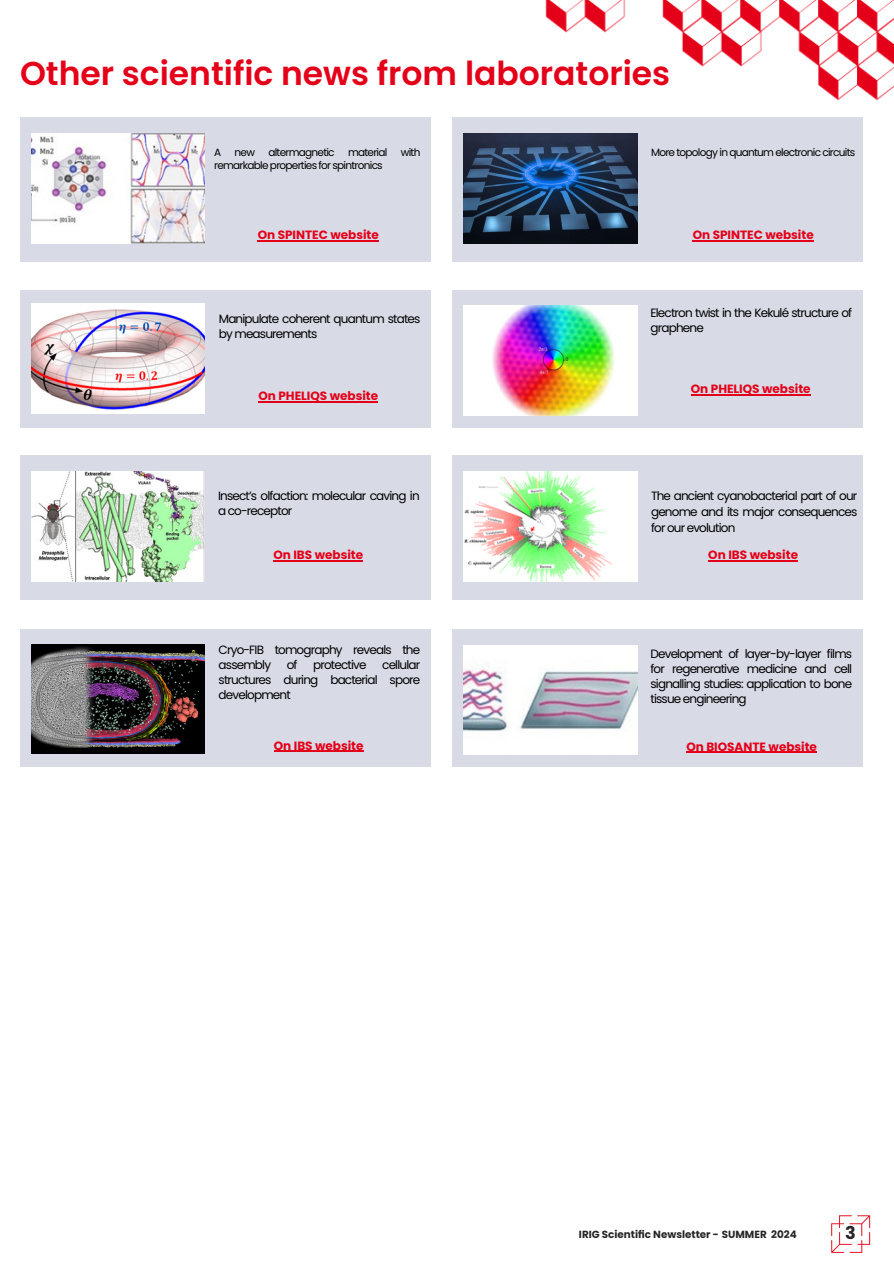
<style>
.page{position:relative;width:894px;height:1264px;background:#fff}
.page>*{position:absolute;margin:0;border:0;box-sizing:border-box;transform-origin:0 0}
.t1{font:600 33px "Poppins";color:#e50019}
.t2{font:700 17.55px "Poppins";color:#262626}
.t3{font:12px/15px "Poppins";letter-spacing:-.07em;color:#000}
.t4{font:700 12px "Poppins";color:#e50019}
.t5{font:10.5px "Poppins";letter-spacing:-.07em;color:#000}
.t6{font:700 10.35px "Poppins";color:#262626}
</style>
<div class="page">
<img style="left:545px;top:0;width:348px;height:101px">
<img style="left:831px;top:1215px;width:40px;height:38px">
<div style="left:20px;top:290px;width:410px;height:137px;background:#d8dbe6"></div>
<div style="left:20px;top:629px;width:410px;height:138px;background:#d8dbe6"></div>
<img style="left:31px;top:303px;width:173px;height:110px">
<img style="left:31px;top:644px;width:173px;height:109px">
<div style="left:20px;top:117px;width:410px;height:145px;background:#d8dbe6"></div>
<div style="left:452px;top:117px;width:410px;height:145px;background:#d8dbe6"></div>
<img style="left:31px;top:133px;width:173px;height:110px">
<img style="left:464px;top:133px;width:173px;height:110px">
<hr style="left:258px;top:240px;width:121px;height:1px;background:#e50019">
<hr style="left:692px;top:240px;width:121px;height:1px;background:#e50019">
<div style="left:20px;top:455px;width:410px;height:145px;background:#d8dbe6"></div>
<div style="left:452px;top:455px;width:410px;height:145px;background:#d8dbe6"></div>
<img style="left:31px;top:471px;width:173px;height:110px">
<img style="left:464px;top:471px;width:173px;height:110px">
<hr style="left:273px;top:560px;width:90px;height:1px;background:#e50019">
<hr style="left:708px;top:560px;width:89px;height:1px;background:#e50019">
<div style="left:452px;top:290px;width:410px;height:137px;background:#d8dbe6"></div>
<img style="left:464px;top:306px;width:173px;height:109px">
<div style="left:452px;top:629px;width:410px;height:138px;background:#d8dbe6"></div>
<img style="left:464px;top:645px;width:173px;height:110px">
<hr style="left:686px;top:752px;width:130px;height:1px;background:#e50019">
<hr style="left:258px;top:401px;width:120px;height:1px;background:#e50019">
<hr style="left:274px;top:750px;width:89px;height:1px;background:#e50019">
<hr style="left:690px;top:394px;width:120px;height:1px;background:#e50019">
<h3 class="t1" style="left:20px;top:51px;width:651px">Other scientific news from laboratories</h3>
<p class="t5" style="left:214px;top:144px;width:9px">A</p>
<p class="t5" style="left:234px;top:144px;width:22px">new</p>
<p class="t5" style="left:268px;top:144px;width:68px">altermagnetic</p>
<p class="t5" style="left:348px;top:144px;width:41px">material</p>
<p class="t5" style="left:400px;top:144px;width:21px">with</p>
<p class="t5" style="left:214px;top:158px;width:170px">remarkable properties for spintronics</p>
<h2 class="t4" style="left:258px;top:227px;width:122px">On SPINTEC website</h2>
<h2 class="t3" style="left:219px;top:312px;width:203px">Manipulate coherent quantum states by measurements</h2>
<p class="t4" style="left:258px;top:387px;width:121px">On PHELIQS website</p>
<h3 class="t3" style="left:218px;top:488px;width:203px">Insect’s olfaction: molecular caving in a co-receptor</h3>
<h2 class="t4" style="left:273px;top:546px;width:91px">On IBS website</h2>
<h2 class="t3" style="left:218px;top:642px;width:203px">Cryo-FIB tomography reveals the assembly</h2>
<h2 class="t3" style="left:287px;top:657px;width:12px">of</h2>
<h2 class="t3" style="left:313px;top:657px;width:55px">protective</h2>
<h2 class="t3" style="left:218px;top:657px;width:203px;text-align:justify;text-indent:163px">cellular structures during bacterial spore development</h2>
<h5 class="t4" style="left:274px;top:737px;width:91px">On IBS website</h5>
<p class="t5" style="left:651px;top:144px;width:205px">More topology in quantum electronic circuits</p>
<h3 class="t4" style="left:692px;top:227px;width:122px">On SPINTEC website</h3>
<h4 class="t3" style="left:650px;top:306px;width:203px">Electron twist in the Kekulé structure of graphene</h4>
<p class="t4" style="left:690px;top:380px;width:121px">On PHELIQS website</p>
<p class="t3" style="left:651px;top:488px;width:208px;line-height:15.8px;text-align:justify">The ancient cyanobacterial part of our genome and its major consequences for our evolution</p>
<p class="t4" style="left:708px;top:546px;width:91px">On IBS website</p>
<h3 class="t3" style="left:650px;top:646px;width:203px;text-align:justify">Development of layer-by-layer films for regenerative medicine and cell signalling studies: application to bone tissue engineering</h3>
<h2 class="t4" style="left:686px;top:738px;width:132px">On BIOSANTE website</h2>
<h3 class="t6" style="left:579px;top:1227px;width:219px">IRIG Scientific Newsletter - SUMMER 2024</h3>
<p class="t2" style="left:844px;top:1220px;width:12px">3</p>
</div>
